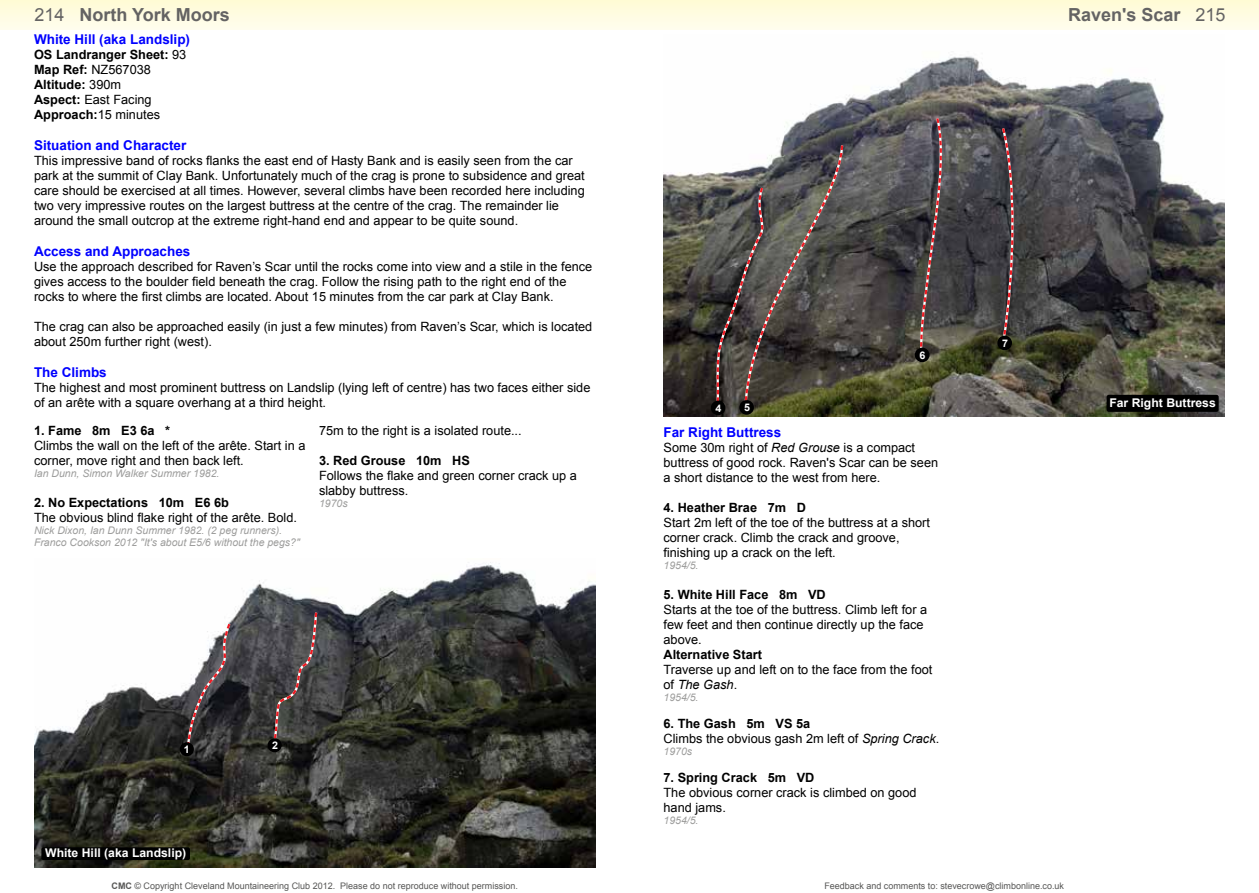
<style>
.page{position:relative;width:1259px;height:893px;background:#fff}
.page>*{position:absolute;margin:0;border:0;box-sizing:border-box;transform-origin:0 0}
.t1{font:700 18px "Arial";color:#646363}
.t2{font:700 13.5px "Arial";color:#00f}
.t3{font:12.75px/15px "Arial";color:#000}
.t4{font:700 12.75px/15px "Arial";color:#000}
.t5{font:700 12px "Arial";color:#fff}
.t6{font:italic 10.5px/12px "Arial";color:#9d9d9c}
.t7{font:700 10.5px "Arial";color:#fff}
.t8{font:9px "Arial";color:#575756}
.s1{font-weight:400}
.s2{font-style:italic}
.s3{font-weight:700}
</style>
<div class="page">
<div style="left:630px;top:0;width:629px;height:29px;background:#fffce1"></div>
<div style="left:0;top:0;width:630px;height:29px;background:#fffce1"></div>
<img style="left:34px;top:562px;width:561px;height:305px">
<div style="left:41px;top:847px;width:149px;height:13px;background:#000;border-radius:2px"></div>
<svg style="left:186px;top:621px;width:46px;height:127px"></svg>
<div style="left:180px;top:742px;width:14px;height:14px;background:#000;border-radius:50%"></div>
<svg style="left:272px;top:610px;width:46px;height:136px;background:#4f494a"></svg>
<div style="left:268px;top:738px;width:14px;height:14px;background:#000;border-radius:50%"></div>
<img style="left:663px;top:56px;width:562px;height:361px">
<div style="left:1106px;top:395px;width:112px;height:17px;background:#000;border-radius:2px"></div>
<svg style="left:919px;top:116px;width:32px;height:238px;background:#595051"></svg>
<div style="left:915px;top:348px;width:14px;height:14px;background:#000;border-radius:50%"></div>
<svg style="left:1000px;top:126px;width:16px;height:216px;background:#57464a"></svg>
<div style="left:997px;top:336px;width:15px;height:14px;background:#000;border-radius:50%"></div>
<div style="left:739px;top:400px;width:15px;height:15px;background:#000;border-radius:50%"></div>
<svg style="left:710px;top:143px;width:134px;height:266px;background:#5c5652"></svg>
<div style="left:711px;top:401px;width:14px;height:14px;background:#000;border-radius:50%"></div>
<h1 class="t1" style="left:35px;top:2px;width:197px"><span class="s1">214</span> North York Moors</h1>
<h1 class="t1" style="left:1068px;top:2px;width:159px">Raven's Scar <span class="s1">215</span></h1>
<p class="t2" style="left:34px;top:30px;width:158px">White Hill (aka Landslip)</p>
<p class="t4" style="left:34px;top:47px;width:154px">OS Landranger Sheet: <span class="s1">93<br></span>Map Ref: <span class="s1">NZ567038<br></span>Altitude: <span class="s1">390m<br></span>Aspect: <span class="s1">East Facing<br></span>Approach:<span class="s1">15 minutes</span></p>
<p class="t2" style="left:34px;top:136px;width:154px">Situation and Character</p>
<p class="t3" style="left:34px;top:153px;width:552px">This impressive band of rocks flanks the east end of Hasty Bank and is easily seen from the car park at the summit of Clay Bank. Unfortunately much of the crag is prone to subsidence and great care should be exercised at all times. However, several climbs have been recorded here including two very impressive routes on the largest buttress at the centre of the crag. The remainder lie around the small outcrop at the extreme right-hand end and appear to be quite sound.</p>
<p class="t2" style="left:34px;top:243px;width:158px">Access and Approaches</p>
<p class="t3" style="left:34px;top:259px;width:560px">Use the approach described for Raven’s Scar until the rocks come into view and a stile in the fence gives access to the boulder field beneath the crag. Follow the rising path to the right end of the rocks to where the first climbs are located. About 15 minutes from the car park at Clay Bank.</p>
<p class="t3" style="left:34px;top:319px;width:560px">The crag can also be approached easily (in just a few minutes) from Raven’s Scar, which is located about 250m further right (west).</p>
<p class="t2" style="left:34px;top:364px;width:74px">The Climbs</p>
<p class="t3" style="left:34px;top:381px;width:558px">The highest and most prominent buttress on Landslip (lying left of centre) has two faces either side of an arête with a square overhang at a third height.</p>
<p class="t4" style="left:34px;top:423px;width:138px">1. Fame 8m E3 6a *</p>
<p class="t3" style="left:34px;top:438px;width:273px">Climbs the wall on the left of the arête. Start in a corner, move right and then back left.</p>
<p class="t6" style="left:34px;top:468px;width:187px">Ian Dunn, Simon Walker Summer 1982.</p>
<p class="t4" style="left:34px;top:495px;width:196px">2. No Expectations 10m E6 6b</p>
<p class="t3" style="left:34px;top:510px;width:264px">The obvious blind flake right of the arête. Bold.</p>
<p class="t6" style="left:34px;top:525px;width:267px">Nick Dixon, Ian Dunn Summer 1982. (2 peg runners).<br>Franco Cookson 2012 "It's about E5/6 without the pegs?"</p>
<p class="t3" style="left:319px;top:423px;width:204px">75m to the right is a isolated route...</p>
<p class="t4" style="left:319px;top:453px;width:152px">3. Red Grouse 10m HS</p>
<p class="t3" style="left:319px;top:468px;width:259px">Follows the flake and green corner crack up a slabby buttress.</p>
<p class="t6" style="left:319px;top:497px;width:30px">1970s</p>
<p class="t7" style="left:184px;top:742px;width:7px">1</p>
<p class="t7" style="left:272px;top:738px;width:7px">2</p>
<p class="t5" style="left:45px;top:845px;width:143px">White Hill (aka Landslip)</p>
<p class="t7" style="left:919px;top:348px;width:7px">6</p>
<p class="t7" style="left:715px;top:401px;width:7px">4</p>
<p class="t7" style="left:744px;top:400px;width:7px">5</p>
<p class="t2" style="left:663px;top:423px;width:119px">Far Right Buttress</p>
<p class="t3" style="left:663px;top:440px;width:276px">Some 30m right of <span class="s2">Red Grouse</span> is a compact buttress of good rock. Raven's Scar can be seen a short distance to the west from here.</p>
<p class="t4" style="left:663px;top:501px;width:144px">4. Heather Brae 7m D</p>
<p class="t3" style="left:663px;top:515px;width:268px">Start 2m left of the toe of the buttress at a short corner crack. Climb the crack and groove, finishing up a crack on the left.</p>
<p class="t6" style="left:663px;top:560px;width:37px">1954/5.</p>
<p class="t4" style="left:663px;top:588px;width:164px">5. White Hill Face 8m VD</p>
<p class="t3" style="left:663px;top:602px;width:265px">Starts at the toe of the buttress. Climb left for a few feet and then continue directly up the face above.</p>
<p class="t4" style="left:663px;top:648px;width:100px">Alternative Start</p>
<p class="t3" style="left:663px;top:662px;width:270px">Traverse up and left on to the face from the foot of <span class="s2">The Gash</span>.</p>
<p class="t6" style="left:663px;top:692px;width:37px">1954/5.</p>
<p class="t3" style="left:663px;top:716px;width:277px"><span class="s3">6. The Gash 5m VS 5a<br></span>Climbs the obvious gash 2m left of <span class="s2">Spring Crack</span>.</p>
<p class="t6" style="left:663px;top:746px;width:30px">1970s</p>
<p class="t4" style="left:663px;top:771px;width:152px">7. Spring Crack 5m VD</p>
<p class="t3" style="left:663px;top:785px;width:254px">The obvious corner crack is climbed on good hand jams.</p>
<p class="t6" style="left:663px;top:815px;width:37px">1954/5.</p>
<p class="t7" style="left:1002px;top:336px;width:7px">7</p>
<p class="t8" style="left:111px;top:880px;width:408px"><span class="s3">CMC</span> © Copyright Cleveland Mountaineering Club 2012. Please do not reproduce without permission.</p>
<p class="t8" style="left:824px;top:880px;width:241px">Feedback and comments to: stevecrowe@climbonline.co.uk</p>
<p class="t5" style="left:1109px;top:394px;width:108px">Far Right Buttress</p>
</div>
